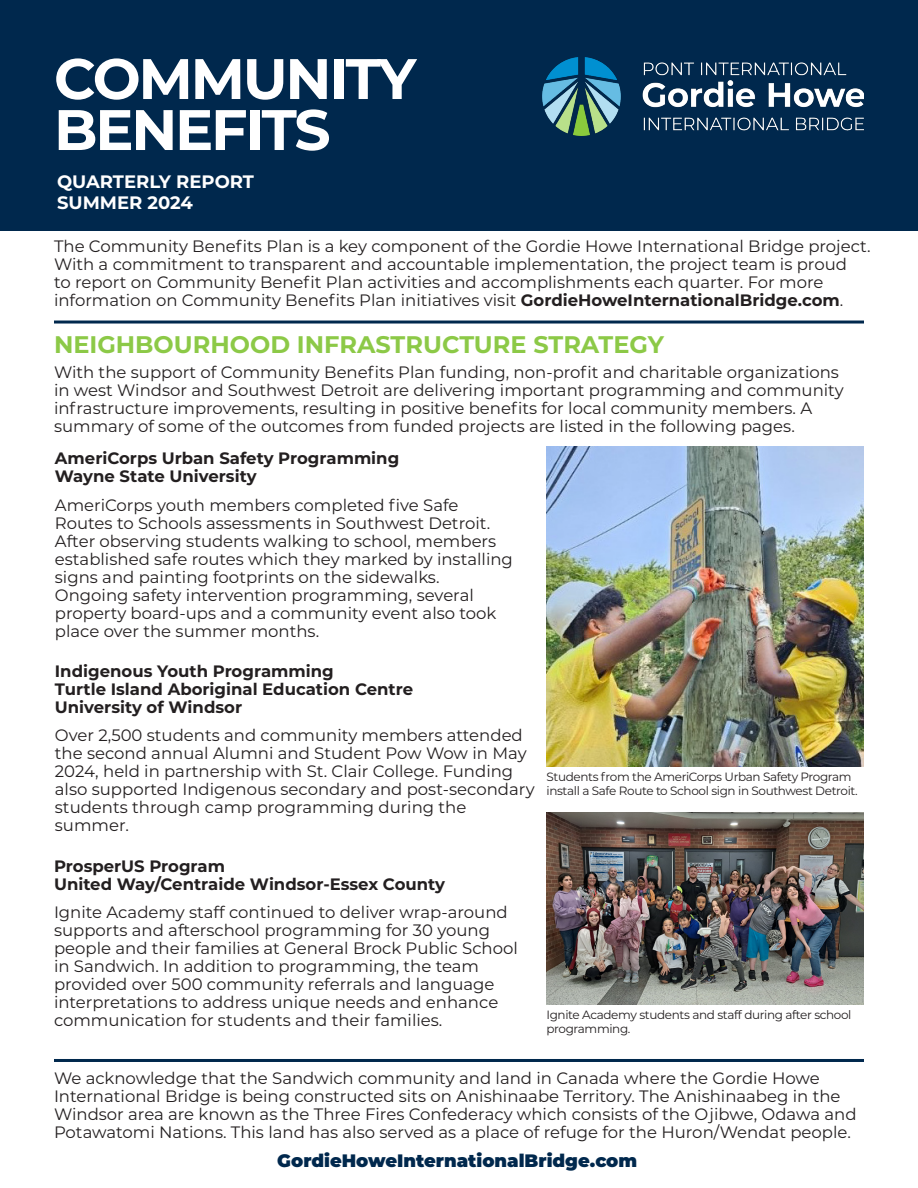
<style>
.page{position:relative;width:918px;height:1188px;background:#fff}
.page>*{position:absolute;margin:0;border:0;box-sizing:border-box;transform-origin:0 0}
.t1{font:700 57px/51px "Montserrat";letter-spacing:-.04em;color:#fff}
.Normal_Paragraph{font:700 24px "Montserrat";color:#8cc947}
.Normal_Paragraph-2{font:900 18px "Montserrat";color:#00284d}
.Normal_Paragraph-3{font:700 18px "Montserrat";color:#fff}
.Normal_Paragraph-4{font:16.5px/18px "Montserrat";color:#231f20}
.Normal_Paragraph-5{font:700 16.5px "Montserrat";color:#231f20}
.Normal_Paragraph-6{font:12px/13.5px "Montserrat";letter-spacing:-.03em;color:#231f20}
.s1{font-weight:700}
</style>
<div class="page">
<div style="left:0;top:0;width:918px;height:230px;background:#00284d"></div>
<img style="left:542px;top:57px;width:322px;height:78px">
<img style="left:546px;top:812px;width:318px;height:193px">
<hr style="left:54px;top:321px;width:810px;height:3px;background:#00284d">
<hr style="left:54px;top:1059px;width:810px;height:3px;background:#00284d">
<img style="left:546px;top:447px;width:318px;height:320px">
<p class="t1" style="left:54px;top:50px;width:364px">COMMUNITY<br>BENEFITS</p>
<p class="Normal_Paragraph-3" style="left:57px;top:169px;width:199px">QUARTERLY REPORT</p>
<p class="Normal_Paragraph-3" style="left:57px;top:190px;width:137px">SUMMER 2024</p>
<p class="Normal_Paragraph-4" style="left:54px;top:237px;width:818px">The Community Benefits Plan is a key component of the Gordie Howe International Bridge project.<br>With a commitment to transparent and accountable implementation, the project team is proud<br>to report on Community Benefit Plan activities and accomplishments each quarter. For more information on Community Benefits Plan initiatives visit <span class="s1">GordieHoweInternationalBridge.com</span>.</p>
<p class="Normal_Paragraph" style="left:54px;top:327px;width:612px">NEIGHBOURHOOD INFRASTRUCTURE STRATEGY</p>
<p class="Normal_Paragraph-4" style="left:54px;top:363px;width:791px">With the support of Community Benefits Plan funding, non-profit and charitable organizations in west Windsor and Southwest Detroit are delivering important programming and community infrastructure improvements, resulting in positive benefits for local community members. A summary of some of the outcomes from funded projects are listed in the following pages.</p>
<p class="Normal_Paragraph-5" style="left:55px;top:447px;width:346px">AmeriCorps Urban Safety Programming</p>
<p class="Normal_Paragraph-5" style="left:55px;top:465px;width:203px">Wayne State University</p>
<p class="Normal_Paragraph-4" style="left:55px;top:495px;width:460px">AmeriCorps youth members completed five Safe Routes to Schools assessments in Southwest Detroit.<br>After observing students walking to school, members established safe routes which they marked by installing signs and painting footprints on the sidewalks.</p>
<p class="Normal_Paragraph-4" style="left:55px;top:585px;width:443px">Ongoing safety intervention programming, several property board-ups and a community event also took place over the summer months.</p>
<p class="Normal_Paragraph-5" style="left:55px;top:659px;width:280px">Indigenous Youth Programming</p>
<p class="Normal_Paragraph-5" style="left:55px;top:677px;width:360px">Turtle Island Aboriginal Education Centre</p>
<p class="Normal_Paragraph-5" style="left:55px;top:695px;width:189px">University of Windsor</p>
<p class="Normal_Paragraph-4" style="left:55px;top:726px;width:481px">Over 2,500 students and community members attended the second annual Alumni and Student Pow Wow in May 2024, held in partnership with St. Clair College. Funding also supported Indigenous secondary and post-secondary students through camp programming during the summer.</p>
<p class="Normal_Paragraph-5" style="left:54px;top:854px;width:173px">ProsperUS Program</p>
<p class="Normal_Paragraph-5" style="left:54px;top:872px;width:393px">United Way/Centraide Windsor-Essex County</p>
<p class="Normal_Paragraph-4" style="left:54px;top:903px;width:465px">Ignite Academy staff continued to deliver wrap-around supports and afterschool programming for 30 young people and their families at General Brock Public School in Sandwich. In addition to programming, the team provided over 500 community referrals and language interpretations to address unique needs and enhance communication for students and their families.</p>
<p class="Normal_Paragraph-6" style="left:546px;top:770px;width:313px">Students from the AmeriCorps Urban Safety Program install a Safe Route to School sign in Southwest Detroit.</p>
<p class="Normal_Paragraph-6" style="left:546px;top:1008px;width:307px">Ignite Academy students and staff during after school programming.</p>
<p class="Normal_Paragraph-4" style="left:54px;top:1069px;width:804px">We acknowledge that the Sandwich community and land in Canada where the Gordie Howe International Bridge is being constructed sits on Anishinaabe Territory. The Anishinaabeg in the Windsor area are known as the Three Fires Confederacy which consists of the Ojibwe, Odawa and Potawatomi Nations. This land has also served as a place of refuge for the Huron/Wendat people.</p>
<p class="Normal_Paragraph-2" style="left:277px;top:1147px;width:361px">GordieHoweInternationalBridge.com</p>
</div>
